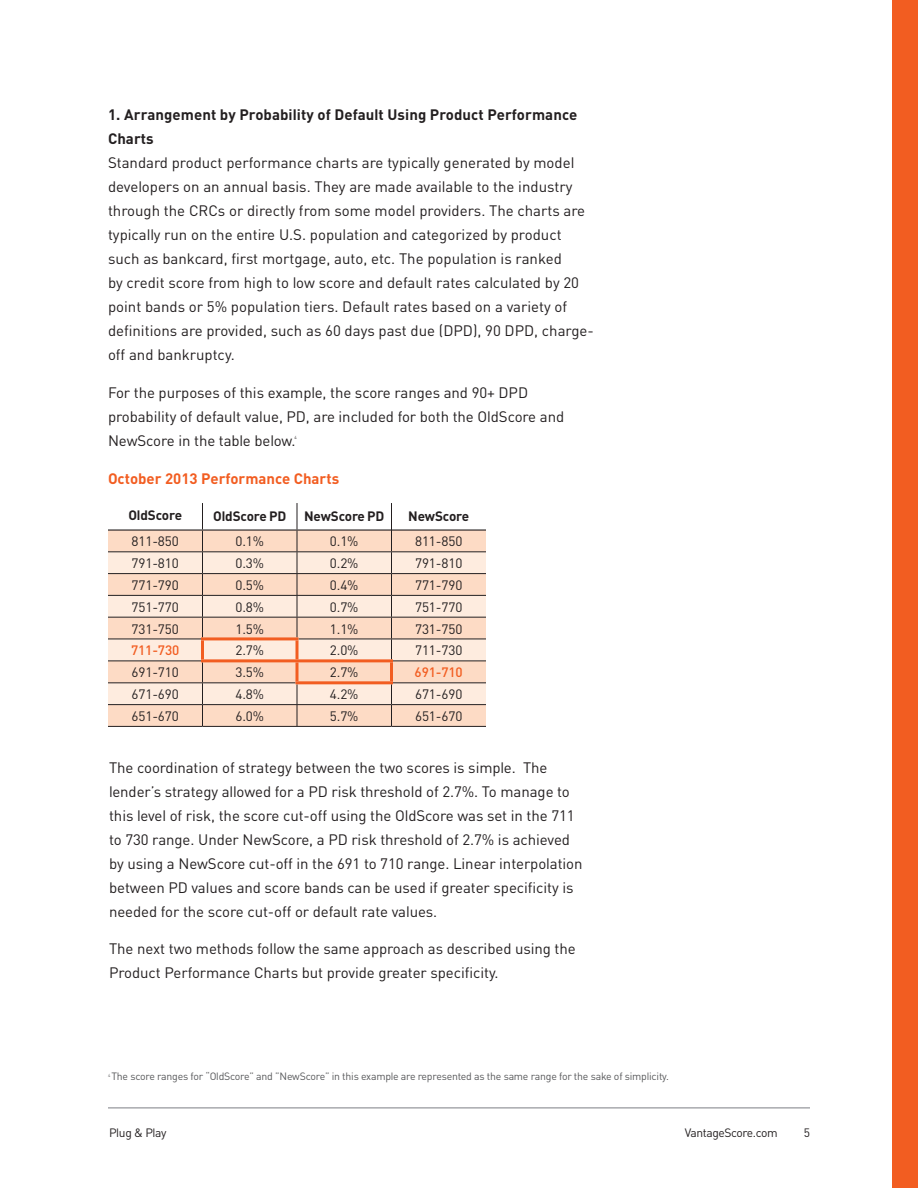
<style>
.page{position:relative;width:918px;height:1188px;background:#fff}
.page>*{position:absolute;margin:0;border:0;box-sizing:border-box;transform-origin:0 0}
.Vantage_Body_Text_DI{font:15px/24px "Converse DIN Regular";letter-spacing:-.005em;color:#231f20}
.Vantage_Body_Text_DI-2{font:15px "Converse DIN Bold";color:#f25d21}
.Vantage_Orange_Head{font:13.5px "Converse DIN Regular";letter-spacing:-.01em;color:#231f20}
.Vantage_Orange_Head-2{font:13.5px "Converse DIN Bold";letter-spacing:-.01em;color:#231f20}
.Vantage_Orange_Head-3{font:13.5px "Converse DIN Medium";letter-spacing:-.01em;color:#f25d21}
.t1{font:12px "Converse DIN Regular";letter-spacing:-.03em;color:#231f20}
.t2{font:10.5px "Converse DIN Regular";letter-spacing:-.02em;color:#57585a}
.Vantage_Body_Text_DI-3{font:4.35px "Converse DIN Regular";color:#231f20}
.t3{font:4.35px "Converse DIN Regular";color:#57585a}
.s1{font-family:"Converse DIN Bold"}
</style>
<div class="page">
<hr style="left:108px;top:1107px;width:702px;height:2px;background:#a8a9ad">
<div style="left:892px;top:0;width:26px;height:1187px;background:#f25d21"></div>
<div style="left:108px;top:531px;width:378px;height:195px;background:#fddbc5"></div>
<svg style="left:108px;top:552px;width:378px;height:152px;fill:#feecdf"></svg>
<hr style="left:108px;top:551px;width:94px;height:1px;background:#231f20">
<hr style="left:202px;top:551px;width:95px;height:1px;background:#231f20">
<hr style="left:297px;top:551px;width:95px;height:1px;background:#231f20">
<hr style="left:392px;top:551px;width:94px;height:1px;background:#231f20">
<hr style="left:108px;top:573px;width:94px;height:1px;background:#231f20">
<hr style="left:202px;top:573px;width:95px;height:1px;background:#231f20">
<hr style="left:297px;top:573px;width:95px;height:1px;background:#231f20">
<hr style="left:392px;top:573px;width:94px;height:1px;background:#231f20">
<hr style="left:108px;top:595px;width:94px;height:1px;background:#231f20">
<hr style="left:202px;top:595px;width:95px;height:1px;background:#231f20">
<hr style="left:297px;top:595px;width:95px;height:1px;background:#231f20">
<hr style="left:392px;top:595px;width:94px;height:1px;background:#231f20">
<hr style="left:108px;top:617px;width:94px;height:1px;background:#231f20">
<hr style="left:202px;top:617px;width:95px;height:1px;background:#231f20">
<svg style="left:202px;top:503px;width:1px;height:134px"></svg>
<hr style="left:297px;top:617px;width:95px;height:1px;background:#231f20">
<hr style="left:392px;top:617px;width:94px;height:1px;background:#231f20">
<hr style="left:108px;top:639px;width:93px;height:1px;background:#231f20">
<hr style="left:298px;top:639px;width:94px;height:1px;background:#231f20">
<hr style="left:392px;top:639px;width:94px;height:1px;background:#231f20">
<hr style="left:108px;top:661px;width:93px;height:1px;background:#231f20">
<hr style="left:393px;top:661px;width:93px;height:1px;background:#231f20">
<hr style="left:108px;top:682px;width:94px;height:1px;background:#231f20">
<hr style="left:202px;top:682px;width:94px;height:1px;background:#231f20">
<hr style="left:393px;top:682px;width:93px;height:1px;background:#231f20">
<hr style="left:108px;top:704px;width:94px;height:1px;background:#231f20">
<hr style="left:202px;top:704px;width:95px;height:1px;background:#231f20">
<svg style="left:202px;top:662px;width:1px;height:64px"></svg>
<hr style="left:297px;top:704px;width:95px;height:1px;background:#231f20">
<hr style="left:392px;top:704px;width:94px;height:1px;background:#231f20">
<hr style="left:108px;top:726px;width:94px;height:1px;background:#231f20">
<hr style="left:202px;top:726px;width:95px;height:1px;background:#231f20">
<hr style="left:297px;top:726px;width:95px;height:1px;background:#231f20">
<hr style="left:392px;top:726px;width:94px;height:1px;background:#231f20">
<hr style="left:108px;top:529px;width:94px;height:2px;background:#231f20">
<hr style="left:202px;top:529px;width:95px;height:2px;background:#231f20">
<hr style="left:297px;top:529px;width:94px;height:2px;background:#231f20">
<hr style="left:392px;top:529px;width:94px;height:2px;background:#231f20">
<svg style="left:391px;top:684px;width:1px;height:42px"></svg>
<svg style="left:391px;top:503px;width:1px;height:156px"></svg>
<hr style="left:201px;top:637px;width:97px;height:3px;background:#f25d21">
<hr style="left:201px;top:640px;width:3px;height:19px;background:#f25d21">
<hr style="left:201px;top:659px;width:96px;height:3px;background:#f25d21">
<hr style="left:297px;top:659px;width:96px;height:3px;background:#f25d21">
<svg style="left:296px;top:503px;width:2px;height:223px"></svg>
<hr style="left:390px;top:662px;width:3px;height:19px;background:#f25d21">
<hr style="left:296px;top:681px;width:97px;height:3px;background:#f25d21">
<p class="Vantage_Body_Text_DI" style="left:108px;top:103px;width:487px"><span class="s1">1. Arrangement by Probability of Default Using Product Performance Charts<br></span>Standard product performance charts are typically generated by model developers on an annual basis. They are made available to the industry through the CRCs or directly from some model providers. The charts are typically run on the entire U.S. population and categorized by product such as bankcard, first mortgage, auto, etc. The population is ranked<br>by credit score from high to low score and default rates calculated by 20 point bands or 5% population tiers. Default rates based on a variety of definitions are provided, such as 60 days past due (DPD), 90 DPD, charge&shy;off and bankruptcy.</p>
<p class="Vantage_Body_Text_DI" style="left:108px;top:380px;width:458px">For the purposes of this example, the score ranges and 90+ DPD probability of default value, PD, are included for both the OldScore and<br>NewScore in the table below.</p>
<p class="Vantage_Body_Text_DI-3" style="left:294px;top:435px;width:4px">4</p>
<p class="Vantage_Body_Text_DI-2" style="left:108px;top:469px;width:233px">October 2013 Performance Charts</p>
<p class="Vantage_Orange_Head-2" style="left:128px;top:506px;width:55px">OldScore</p>
<p class="Vantage_Orange_Head-2" style="left:213px;top:507px;width:75px">OldScore PD</p>
<p class="Vantage_Orange_Head-2" style="left:304px;top:507px;width:82px">NewScore PD</p>
<p class="Vantage_Orange_Head-2" style="left:408px;top:507px;width:62px">NewScore</p>
<p class="Vantage_Orange_Head" style="left:132px;top:533px;width:49px">811-850</p>
<p class="Vantage_Orange_Head" style="left:235px;top:533px;width:30px">0.1%</p>
<p class="Vantage_Orange_Head" style="left:330px;top:533px;width:30px">0.1%</p>
<p class="Vantage_Orange_Head" style="left:415px;top:533px;width:49px">811-850</p>
<p class="Vantage_Orange_Head" style="left:132px;top:555px;width:49px">791-810</p>
<p class="Vantage_Orange_Head" style="left:235px;top:555px;width:30px">0.3%</p>
<p class="Vantage_Orange_Head" style="left:330px;top:555px;width:30px">0.2%</p>
<p class="Vantage_Orange_Head" style="left:415px;top:555px;width:49px">791-810</p>
<p class="Vantage_Orange_Head" style="left:132px;top:577px;width:49px">771-790</p>
<p class="Vantage_Orange_Head" style="left:235px;top:577px;width:30px">0.5%</p>
<p class="Vantage_Orange_Head" style="left:330px;top:577px;width:30px">0.4%</p>
<p class="Vantage_Orange_Head" style="left:415px;top:577px;width:49px">771-790</p>
<p class="Vantage_Orange_Head" style="left:132px;top:598px;width:49px">751-770</p>
<p class="Vantage_Orange_Head" style="left:235px;top:598px;width:30px">0.8%</p>
<p class="Vantage_Orange_Head" style="left:330px;top:598px;width:30px">0.7%</p>
<p class="Vantage_Orange_Head" style="left:415px;top:598px;width:49px">751-770</p>
<p class="Vantage_Orange_Head" style="left:132px;top:620px;width:49px">731-750</p>
<p class="Vantage_Orange_Head" style="left:235px;top:620px;width:30px">1.5%</p>
<p class="Vantage_Orange_Head" style="left:330px;top:620px;width:30px">1.1%</p>
<p class="Vantage_Orange_Head" style="left:415px;top:620px;width:49px">731-750</p>
<p class="Vantage_Orange_Head-3" style="left:131px;top:642px;width:50px">711-730</p>
<p class="Vantage_Orange_Head" style="left:235px;top:642px;width:30px">2.7%</p>
<p class="Vantage_Orange_Head" style="left:330px;top:642px;width:30px">2.0%</p>
<p class="Vantage_Orange_Head" style="left:415px;top:642px;width:49px">711-730</p>
<p class="Vantage_Orange_Head" style="left:132px;top:664px;width:49px">691-710</p>
<p class="Vantage_Orange_Head" style="left:235px;top:664px;width:30px">3.5%</p>
<p class="Vantage_Orange_Head" style="left:330px;top:664px;width:30px">2.7%</p>
<p class="Vantage_Orange_Head-3" style="left:415px;top:664px;width:50px">691-710</p>
<p class="Vantage_Orange_Head" style="left:132px;top:686px;width:49px">671-690</p>
<p class="Vantage_Orange_Head" style="left:235px;top:686px;width:30px">4.8%</p>
<p class="Vantage_Orange_Head" style="left:330px;top:686px;width:30px">4.2%</p>
<p class="Vantage_Orange_Head" style="left:415px;top:686px;width:49px">671-690</p>
<p class="Vantage_Orange_Head" style="left:132px;top:708px;width:49px">651-670</p>
<p class="Vantage_Orange_Head" style="left:235px;top:708px;width:30px">6.0%</p>
<p class="Vantage_Orange_Head" style="left:330px;top:708px;width:30px">5.7%</p>
<p class="Vantage_Orange_Head" style="left:415px;top:708px;width:49px">651-670</p>
<p class="Vantage_Body_Text_DI" style="left:109px;top:755px;width:475px">The coordination of strategy between the two scores is simple. The lender’s strategy allowed for a PD risk threshold of 2.7%. To manage to this level of risk, the score cut-off using the OldScore was set in the 711 to 730 range. Under NewScore, a PD risk threshold of 2.7% is achieved by using a NewScore cut-off in the 691 to 710 range. Linear interpolation between PD values and score bands can be used if greater specificity is needed for the score cut-off or default rate values.</p>
<p class="Vantage_Body_Text_DI" style="left:109px;top:936px;width:468px">The next two methods follow the same approach as described using the<br>Product Performance Charts but provide greater specificity.</p>
<p class="t3" style="left:108px;top:1072px;width:4px">4</p>
<p class="t2" style="left:111px;top:1070px;width:559px">The score ranges for “OldScore” and ”NewScore” in this example are represented as the same range for the sake of simplicity.</p>
<p class="t1" style="left:109px;top:1125px;width:59px">Plug &amp; Play</p>
<p class="t1" style="left:685px;top:1125px;width:95px">VantageScore.com</p>
<p class="t1" style="left:804px;top:1125px;width:8px">5</p>
</div>
